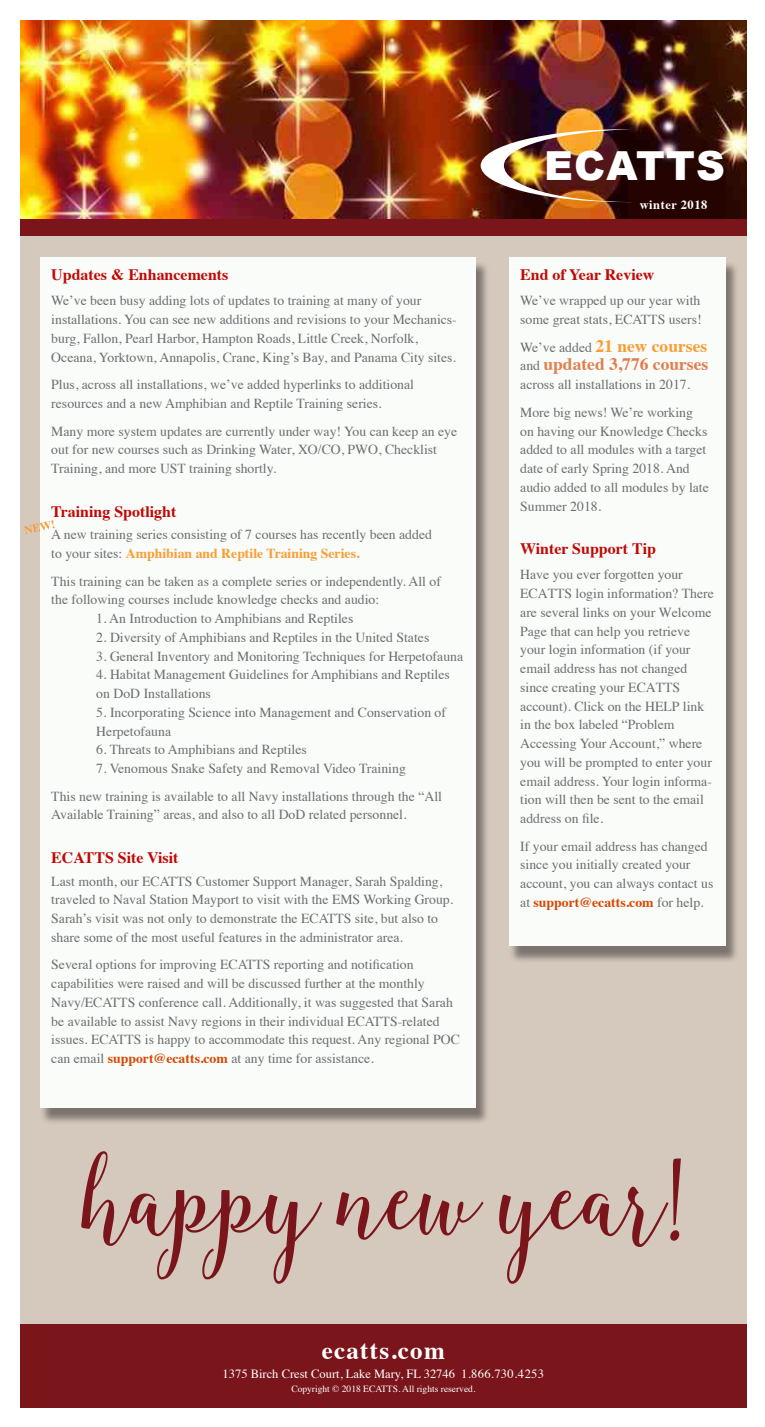
<style>
.page{position:relative;width:765px;height:1427px;background:#fff}
.page>*{position:absolute;margin:0;border:0;box-sizing:border-box;transform-origin:0 0}
.t1{font:900 40px "Arial";letter-spacing:.03em;color:#fff}
.t2{font:700 25px "Times";letter-spacing:.05em;color:#fff}
.t3{font:700 17.5px/18.8px "Times";color:#e27d4d}
.t4{font:700 16px "Times";color:#c00806}
.t5{font:13.75px/18.8px "Times";color:#6c6d70}
.t6{font:700 13.75px "Times";color:#f99c32}
.t7{font:12.5px "Times";color:#fff}
.t8{font:700 12.5px "Times";letter-spacing:.04em;color:#fff}
.t9{font:9.5px "Times";color:#fff}
.s1{font-weight:400;color:#6c6d70}
.s2{font-weight:700;color:#d64600}
.s3{font-weight:400;font-size:13.75px;color:#6c6d70}
.s4{color:#f99c32}
</style>
<div class="page">
<img style="left:20px;top:20px;width:727px;height:199px">
<div style="left:20px;top:222px;width:727px;height:1160px;background:#d5c8bc"></div>
<div style="left:40px;top:261px;width:449px;height:864px;background:#231f20;opacity:.5"></div>
<div style="left:509px;top:261px;width:230px;height:702px;background:#231f20;opacity:.5"></div>
<div style="left:510px;top:257px;width:216px;height:689px;background:#fafcf9"></div>
<div style="left:41px;top:257px;width:435px;height:850px;background:#fafcf9"></div>
<div style="left:20px;top:219px;width:727px;height:17px;background:#7a151b"></div>
<div style="left:20px;top:1324px;width:727px;height:83px;background:#7a151b"></div>
<div style="left:628px;top:168px;width:98px;height:51px;background:#250301"></div>
<img style="left:481px;top:129px;width:151px;height:73px">
<svg style="left:81px;top:1151px;width:600px;height:132px"></svg>
<svg style="left:24px;top:520px;width:31px;height:14px"></svg>
<p class="t1" style="left:544px;top:137px;width:183px">ECATTS</p>
<p class="t4" style="left:51px;top:260px;width:179px">Updates &amp; Enhancements</p>
<p class="t5" style="left:51px;top:290px;width:372px">We’ve been busy adding lots of updates to training at many of your</p>
<p class="t5" style="left:51px;top:309px;width:407px">installations. You can see new additions and revisions to your Mechanics&shy;burg, Fallon, Pearl Harbor, Hampton Roads, Little Creek, Norfolk,</p>
<p class="t5" style="left:51px;top:346px;width:406px">Oceana, Yorktown, Annapolis, Crane, King’s Bay, and Panama City sites.</p>
<p class="t5" style="left:51px;top:374px;width:364px">Plus, across all installations, we’ve added hyperlinks to additional</p>
<p class="t5" style="left:51px;top:393px;width:332px">resources and a new Amphibian and Reptile Training series.</p>
<p class="t5" style="left:51px;top:420px;width:407px">Many more system updates are currently under way! You can keep an eye out for new courses such as Drinking Water, XO/CO, PWO, Checklist<br>Training, and more UST training shortly.</p>
<p class="t4" style="left:51px;top:496px;width:127px">Training Spotlight</p>
<p class="t5" style="left:51px;top:524px;width:382px">A new training series consisting of 7 courses has recently been added</p>
<p class="t6" style="left:51px;top:540px;width:310px"><span class="s1">to your sites:</span> Amphibian and Reptile Training Series.</p>
<p class="t5" style="left:51px;top:570px;width:391px">This training can be taken as a complete series or independently. All of</p>
<p class="t5" style="left:51px;top:589px;width:330px">the following courses include knowledge checks and audio:</p>
<p class="t5" style="left:96px;top:608px;width:259px">1. An Introduction to Amphibians and Reptiles</p>
<p class="t5" style="left:96px;top:626px;width:335px">2. Diversity of Amphibians and Reptiles in the United States</p>
<p class="t5" style="left:96px;top:645px;width:368px">3. General Inventory and Monitoring Techniques for Herpetofauna</p>
<p class="t5" style="left:96px;top:664px;width:355px">4. Habitat Management Guidelines for Amphibians and Reptiles on DoD Installations</p>
<p class="t5" style="left:96px;top:701px;width:351px">5. Incorporating Science into Management and Conservation of<br>Herpetofauna</p>
<p class="t5" style="left:96px;top:739px;width:212px">6. Threats to Amphibians and Reptiles</p>
<p class="t5" style="left:96px;top:758px;width:311px">7. Venomous Snake Safety and Removal Video Training</p>
<p class="t5" style="left:51px;top:785px;width:392px">This new training is available to all Navy installations through the “All<br>Available Training” areas, and also to all DoD related personnel.</p>
<p class="t4" style="left:51px;top:842px;width:129px">ECATTS Site Visit</p>
<p class="t5" style="left:51px;top:870px;width:403px">Last month, our ECATTS Customer Support Manager, Sarah Spalding, traveled to Naval Station Mayport to visit with the EMS Working Group.<br>Sarah’s visit was not only to demonstrate the ECATTS site, but also to share some of the most useful features in the administrator area.</p>
<p class="t5" style="left:51px;top:954px;width:364px">Several options for improving ECATTS reporting and notification</p>
<p class="t5" style="left:51px;top:973px;width:375px">capabilities were raised and will be discussed further at the monthly</p>
<p class="t5" style="left:51px;top:991px;width:410px">Navy/ECATTS conference call. Additionally, it was suggested that Sarah be available to assist Navy regions in their individual ECATTS-related issues. ECATTS is happy to accommodate this request. Any regional POC can email <span class="s2">support@ecatts.com</span> at any time for assistance.</p>
<p class="t8" style="left:640px;top:193px;width:69px">winter 2018</p>
<p class="t4" style="left:520px;top:260px;width:136px">End of Year Review</p>
<p class="t5" style="left:520px;top:290px;width:183px">We’ve wrapped up our year with some great stats, ECATTS users!</p>
<p class="t3" style="left:520px;top:334px;width:190px"><span class="s3">We’ve added</span> <span class="s4">21 new courses </span><span class="s3">and</span> updated 3,776 courses</p>
<p class="t5" style="left:520px;top:374px;width:171px">across all installations in 2017.</p>
<p class="t5" style="left:520px;top:401px;width:190px">More big news! We’re working on having our Knowledge Checks added to all modules with a target date of early Spring 2018. And audio added to all modules by late<br>Summer 2018.</p>
<p class="t4" style="left:520px;top:533px;width:137px">Winter Support Tip</p>
<p class="t5" style="left:520px;top:564px;width:195px">Have you ever forgotten your<br>ECATTS login information? There are several links on your Welcome<br>Page that can help you retrieve your login information (if your email address has not changed since creating your ECATTS</p>
<p class="t5" style="left:520px;top:695px;width:186px">account). Click on the HELP link in the box labeled “Problem</p>
<p class="t5" style="left:520px;top:733px;width:193px">Accessing Your Account,” where you will be prompted to enter your email address. Your login informa&shy;tion will then be sent to the email address on file.</p>
<p class="t5" style="left:520px;top:835px;width:189px">If your email address has changed since you initially created your</p>
<p class="t5" style="left:520px;top:873px;width:195px">account, you can always contact us at <span class="s2">support@ecatts.com</span> for help.</p>
<p class="t2" style="left:322px;top:1326px;width:124px">ecatts.com</p>
<p class="t7" style="left:223px;top:1362px;width:323px">1375 Birch Crest Court, Lake Mary, FL 32746 1.866.730.4253</p>
<p class="t9" style="left:291px;top:1380px;width:186px">Copyright © 2018 ECATTS. All rights reserved.</p>
</div>
